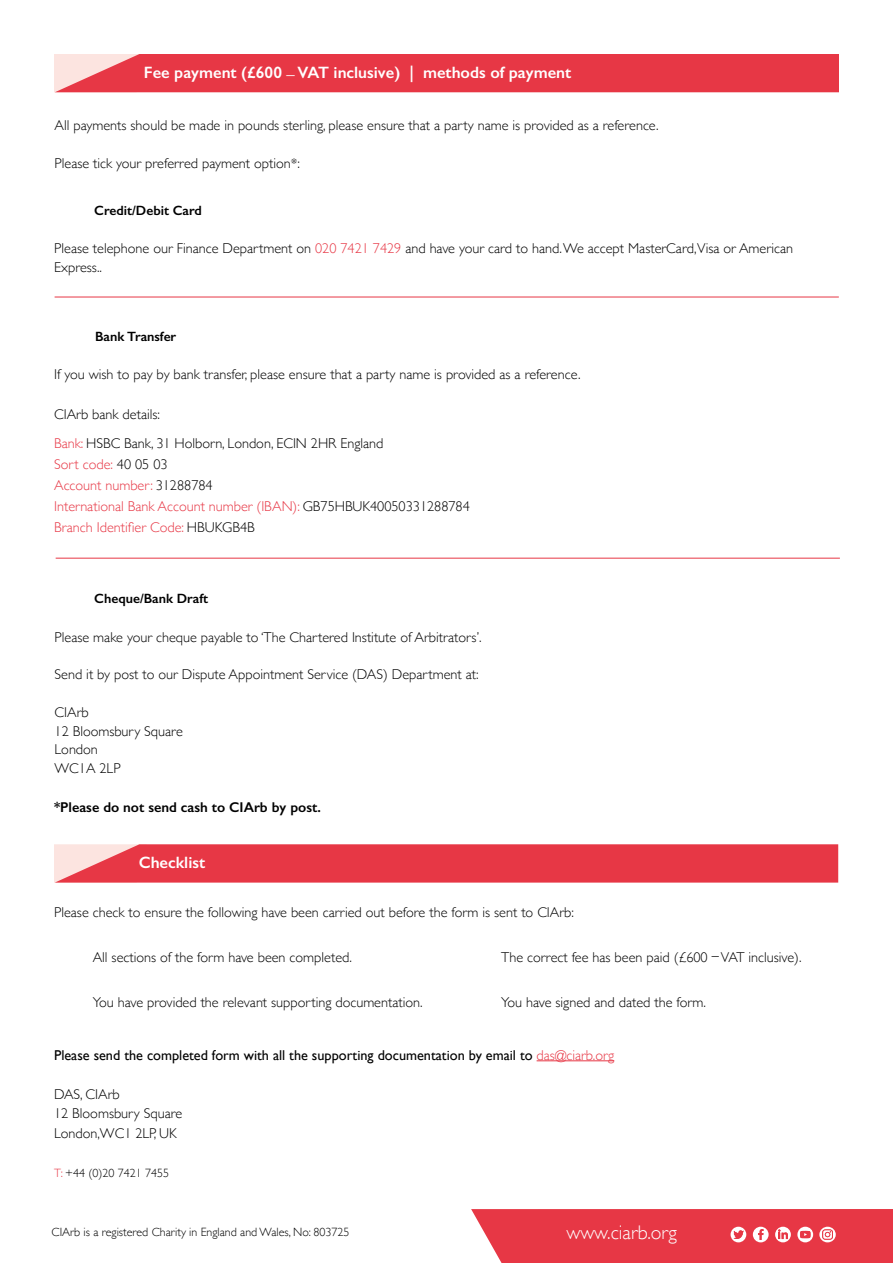
<style>
.page{position:relative;width:893px;height:1263px;background:#fff}
.page>*{position:absolute;margin:0;border:0;box-sizing:border-box;transform-origin:0 0}
.t1{font:300 19.8px "Gill Sans";color:#fff}
.t2{font:600 16.5px "Gill Sans";color:#fff}
.t3{font:300 14.25px/18.8px "Gill Sans";color:#000}
.t4{font:300 14.25px/21px "Gill Sans";color:#e73745}
.t5{font:14.25px "Gill Sans";color:#000}
.t6{font:600 14.25px "Gill Sans";color:#000}
.t7{font:600 13.5px "Gill Sans";color:#000}
.t8{font:300 12px "Gill Sans";color:#000}
.s1{color:#e73745}
.s2{color:#000}
.s3{font-weight:300;color:#e73745}
</style>
<div class="page">
<hr style="left:537px;top:1060px;width:77px;height:1px;background:#e73745">
<svg style="left:54px;top:844px;width:784px;height:38px;background:#e8424f"></svg>
<svg style="left:471px;top:1209px;width:422px;height:54px;background:#e84451"></svg>
<div style="left:54px;top:54px;width:785px;height:38px;background:#e73745"></div>
<hr style="left:55px;top:297px;width:784px;height:1px;background:#e73745">
<hr style="left:56px;top:558px;width:784px;height:1px;background:#e73745">
<p class="t2" style="left:144px;top:63px;width:429px">Fee payment (£600 _ VAT inclusive) | methods of payment</p>
<p class="t3" style="left:55px;top:116px;width:606px">All payments should be made in pounds sterling, please ensure that a party name is provided as a reference.</p>
<p class="t3" style="left:55px;top:153px;width:247px">Please tick your preferred payment option*:</p>
<p class="t7" style="left:94px;top:202px;width:109px">Credit/Debit Card</p>
<p class="t3" style="left:54px;top:238px;width:740px">Please telephone our Finance Department on <span class="s1">020 7421 7429</span> and have your card to hand. We accept MasterCard,Visa or American<br>Express..</p>
<p class="t7" style="left:95px;top:328px;width:83px">Bank Transfer</p>
<p class="t3" style="left:54px;top:364px;width:528px">If you wish to pay by bank transfer, please ensure that a party name is provided as a reference.</p>
<p class="t3" style="left:54px;top:398px;width:331px;line-height:29.5px">CIArb bank details:<br><span class="s1">Bank:</span> HSBC Bank, 31 Holborn, London, ECIN 2HR England</p>
<p class="t4" style="left:54px;top:453px;width:417px">Sort code: <span class="s2">40 05 03<br></span>Account number: <span class="s2">31288784<br></span>International Bank Account number (IBAN): <span class="s2">GB75HBUK40050331288784<br></span>Branch Identifier Code: <span class="s2">HBUKGB4B</span></p>
<p class="t7" style="left:94px;top:590px;width:115px">Cheque/Bank Draft</p>
<p class="t3" style="left:55px;top:627px;width:429px">Please make your cheque payable to ‘The Chartered Institute of Arbitrators’.</p>
<p class="t3" style="left:55px;top:665px;width:426px">Send it by post to our Dispute Appointment Service (DAS) Department at:</p>
<p class="t3" style="left:55px;top:702px;width:130px">CIArb<br>12 Bloomsbury Square<br>London<br>WC1A 2LP</p>
<p class="t6" style="left:54px;top:799px;width:268px">*Please do not send cash to CIArb by post.</p>
<p class="t2" style="left:139px;top:852px;width:68px">Checklist</p>
<p class="t3" style="left:54px;top:903px;width:521px">Please check to ensure the following have been carried out before the form is sent to CIArb:</p>
<p class="t3" style="left:501px;top:948px;width:208px">The correct fee has been paid (£600</p>
<p class="t3" style="left:712px;top:940px;width:9px">_</p>
<p class="t3" style="left:721px;top:948px;width:82px">VAT inclusive).</p>
<p class="t3" style="left:501px;top:992px;width:206px">You have signed and dated the form.</p>
<p class="t3" style="left:93px;top:948px;width:261px">All sections of the form have been completed.</p>
<p class="t3" style="left:93px;top:992px;width:331px">You have provided the relevant supporting documentation.</p>
<p class="t5" style="left:54px;top:1046px;width:562px">Please send the completed form with all the supporting documentation by email to <span class="s3">das@ciarb.org</span></p>
<p class="t3" style="left:54px;top:1084px;width:130px;line-height:19.5px">DAS, CIArb<br>12 Bloomsbury Square<br>London,WC1 2LP, UK</p>
<p class="t8" style="left:54px;top:1163px;width:116px"><span class="s1">T:</span> +44 (0)20 7421 7455</p>
<p class="t8" style="left:52px;top:1222px;width:299px">CIArb is a registered Charity in England and Wales, No: 803725</p>
<h1 class="t1" style="left:566px;top:1217px;width:112px">www.ciarb.org</h1>
</div>
